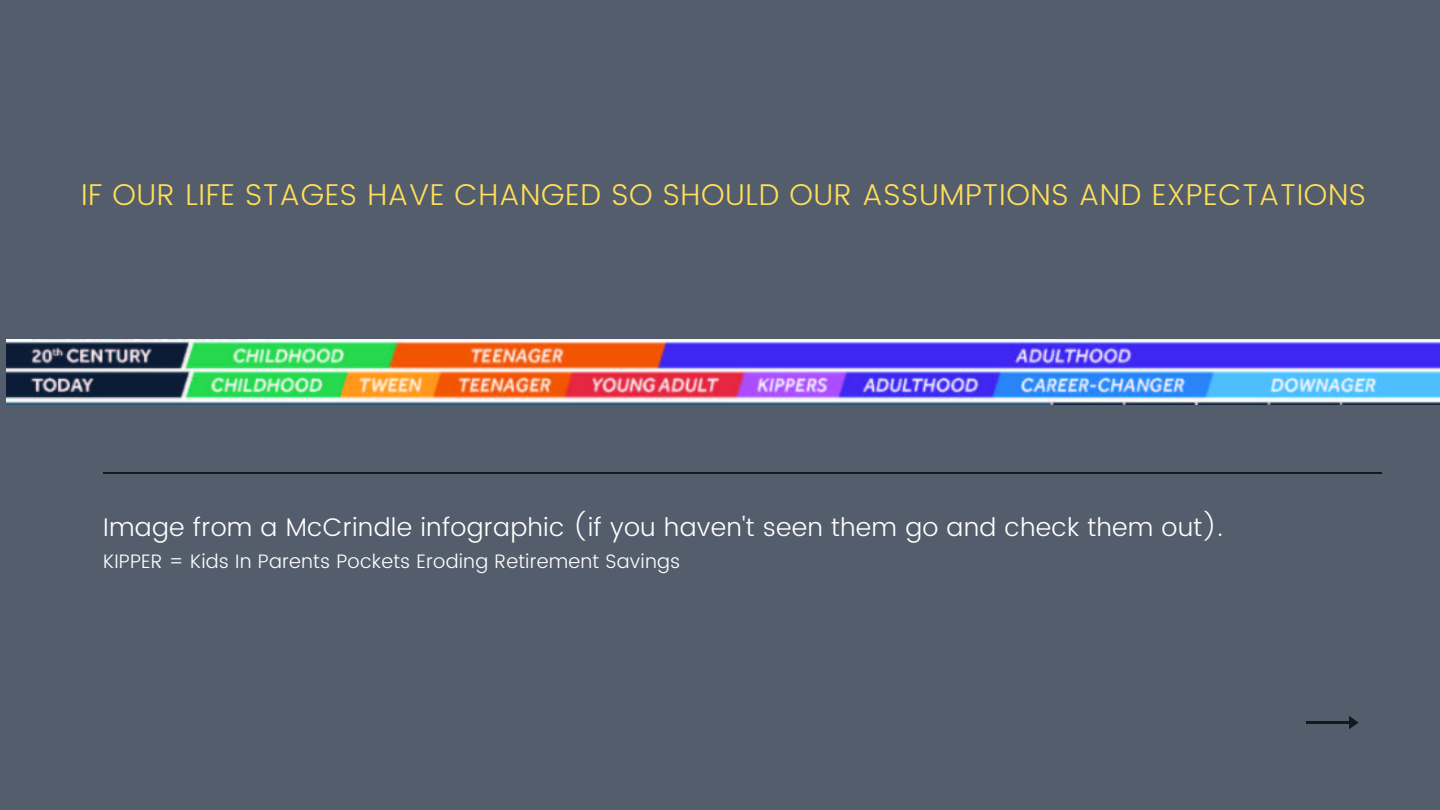
<style>
.page{position:relative;width:1440px;height:810px;background:#535d6b}
.page>*{position:absolute;margin:0;border:0;box-sizing:border-box;transform-origin:0 0}
.t1{font:300 30.1px "Poppins";letter-spacing:.02em;color:#ffde59}
.t2{font:300 25.5px "Poppins";letter-spacing:.01em;color:#fff}
.t3{font:300 19.5px "Poppins";letter-spacing:.01em;color:#fff}
</style>
<div class="page">
<hr style="left:103px;top:472px;width:1279px;height:2px;background:#111b1e">
<hr style="left:1307px;top:722px;width:44px;height:2px;background:#111b1e">
<svg style="left:1349px;top:716px;width:10px;height:13px"></svg>
<img style="left:7px;top:340px;width:1433px;height:65px">
<p class="t1" style="left:81px;top:177px;width:1287px">IF OUR LIFE STAGES HAVE CHANGED SO SHOULD OUR ASSUMPTIONS AND EXPECTATIONS</p>
<p class="t2" style="left:103px;top:512px;width:1121px">Image from a McCrindle infographic (if you haven't seen them go and check them out).</p>
<p class="t3" style="left:103px;top:550px;width:579px">KIPPER = Kids In Parents Pockets Eroding Retirement Savings</p>
</div>
